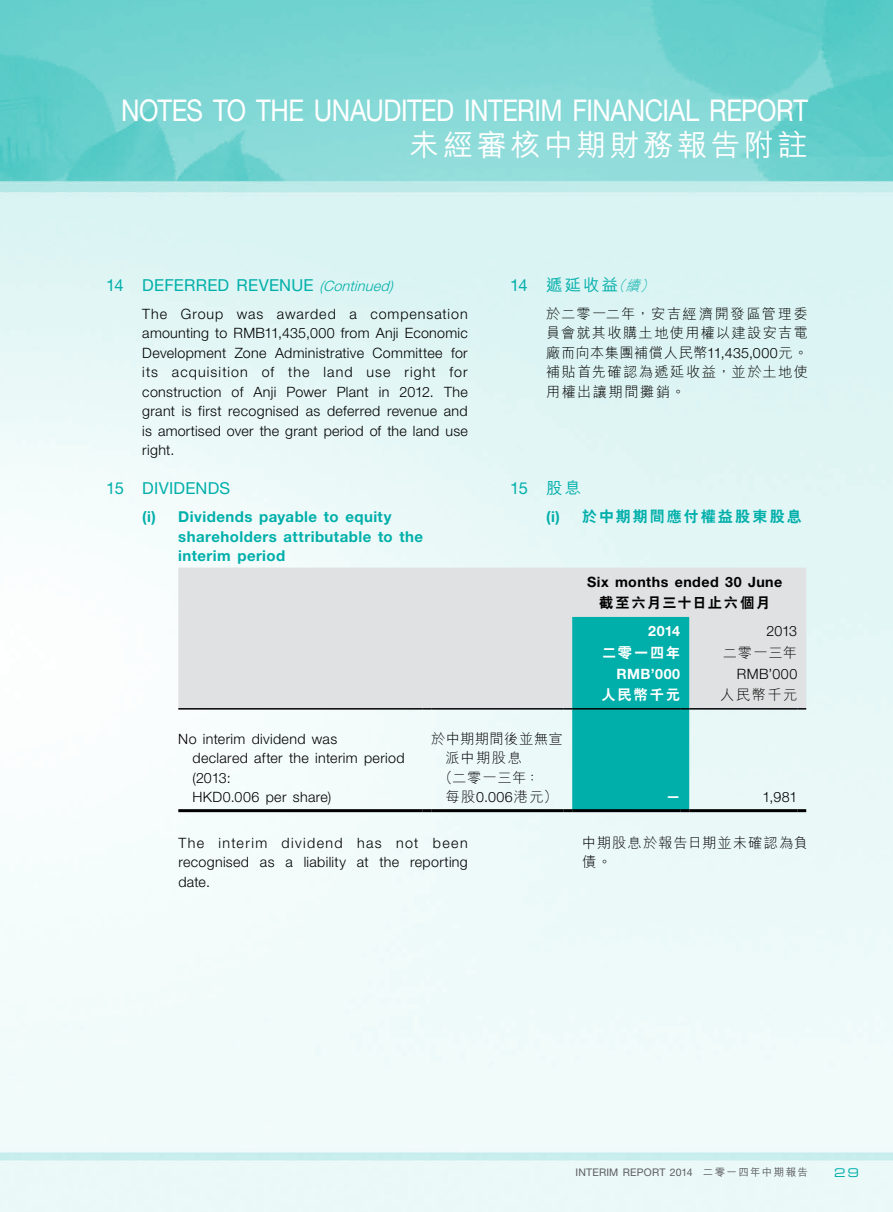
<style>
.page{position:relative;width:893px;height:1212px;background:#fff}
.page>*{position:absolute;margin:0;border:0;box-sizing:border-box;transform-origin:0 0}
.t1{font:30px "Helvetica Neue LT Std";letter-spacing:-.015em;color:#fff;scale:.85 1}
.t2{font:500 30px "M Hei HK";letter-spacing:.115em;color:#fff}
.t3{font:16.5px "Helvetica Neue LT Std";letter-spacing:.015em;color:#00afaa}
.t4{font:500 16.5px "M Hei HK";color:#00afaa}
.t5{font:700 15px/19.5px "Helvetica Neue LT Std";letter-spacing:.03em;color:#00afaa}
.t6{font:800 15px "C Hei 2 HK";letter-spacing:.135em;color:#00afaa}
.t7{font:300 14.25px/19.5px "Helvetica Neue LT Std";letter-spacing:.02em;color:#000;text-align:justify}
.t8{font:300 14.25px/19.5px "M Hei HK";letter-spacing:.08em;color:#000;text-align:justify}
.t9{font:700 14.25px "Helvetica Neue LT Std";letter-spacing:.03em;color:#000}
.t10{font:700 14.25px "Helvetica Neue LT Std";letter-spacing:.03em;color:#fff}
.t11{font:800 14.25px "C Hei 2 HK";letter-spacing:.12em;color:#000}
.t12{font:800 14.25px "C Hei 2 HK";letter-spacing:.13em;color:#fff}
.t13{font:300 14.25px "M Hei HK";letter-spacing:.035em;color:#000}
.t14{font:12px "Eurostile LT Std Ex 2";color:#00afaa}
.t15{font:10.5px "Helvetica Neue LT Std";letter-spacing:.015em;color:#5b5c5f}
.s1{font-weight:300;font-style:italic;font-size:14.25px}
.s2{font-family:"Helvetica Neue LT Std";font-weight:400}
.s3{font-family:"Helvetica Neue LT Std"}
.s4{font-family:"M Hei HK";font-weight:500}
.s5{font-family:"Helvetica Neue LT Std";font-weight:700}
</style>
<div class="page">
<img style="left:0;top:0;width:893px;height:1212px">
<div style="left:178px;top:568px;width:628px;height:140px;background:#e0e1e2"></div>
<hr style="left:178px;top:708px;width:244px;height:1px;background:#000">
<hr style="left:431px;top:708px;width:132px;height:1px;background:#000">
<hr style="left:689px;top:708px;width:108px;height:1px;background:#000">
<hr style="left:178px;top:809px;width:244px;height:3px;background:#000">
<svg style="left:422px;top:809px;width:9px;height:3px"></svg>
<hr style="left:431px;top:809px;width:132px;height:3px;background:#000">
<svg style="left:563px;top:617px;width:126px;height:195px;background:#15b0ac"></svg>
<hr style="left:689px;top:809px;width:108px;height:3px;background:#000">
<svg style="left:797px;top:809px;width:9px;height:3px"></svg>
<h1 class="t1" style="left:121px;top:92px;width:809px">NOTES TO THE UNAUDITED INTERIM FINANCIAL REPORT</h1>
<h1 class="t2" style="left:409px;top:123px;width:400px">未經審核中期財務報告附註</h1>
<p class="t3" style="left:106px;top:275px;width:288px">14 DEFERRED REVENUE <span class="s1">(Continued)</span></p>
<p class="t7" style="left:142px;top:304px;width:327px">The Group was awarded a compensation amounting to RMB11,435,000 from Anji Economic Development Zone Administrative Committee for its acquisition of the land use right for construction of Anji Power Plant in 2012. The grant is first recognised as deferred revenue and is amortised over the grant period of the land use right.</p>
<p class="t3" style="left:106px;top:479px;width:126px">15 DIVIDENDS</p>
<p class="t5" style="left:178px;top:507px;width:246px;text-indent:-36px">(i) Dividends payable to equity shareholders attributable to the interim period</p>
<p class="t4" style="left:510px;top:273px;width:150px"><span class="s2">14</span> 遞延收益<span class="s1">（續）</span></p>
<p class="t8" style="left:546px;top:303px;width:263px">於二零一二年，安吉經濟開發區管理委員會就其收購土地使用權以建設安吉電廠而向本集團補償人民幣<span class="s3">11,435,000</span>元。補貼首先確認為遞延收益，並於土地使用權出讓期間攤銷。</p>
<p class="t3" style="left:510px;top:479px;width:72px">15 <span class="s4">股息</span></p>
<p class="t6" style="left:546px;top:507px;width:257px"><span class="s5">(i)</span> 於中期期間應付權益股東股息</p>
<p class="t9" style="left:587px;top:573px;width:197px">Six months ended 30 June</p>
<p class="t11" style="left:599px;top:593px;width:173px">截至六月三十日止六個月</p>
<p class="t10" style="left:648px;top:622px;width:34px">2014</p>
<p class="t7" style="left:766px;top:621px;width:32px">2013</p>
<p class="t12" style="left:602px;top:643px;width:80px">二零一四年</p>
<p class="t8" style="left:723px;top:642px;width:76px">二零一三年</p>
<p class="t10" style="left:616px;top:665px;width:65px">RMB’000</p>
<p class="t7" style="left:737px;top:664px;width:62px">RMB’000</p>
<p class="t12" style="left:601px;top:685px;width:80px">人民幣千元</p>
<p class="t8" style="left:720px;top:685px;width:78px">人民幣千元</p>
<p class="t7" style="left:193px;top:728px;width:214px;text-align:left;text-indent:-14px">No interim dividend was<br>declared after the interim period (2013:<br>HKD0.006 per share)</p>
<p class="t13" style="left:431px;top:728px;width:133px">於中期期間後並無宣</p>
<p class="t8" style="left:445px;top:747px;width:78px">派中期股息</p>
<p class="t8" style="left:438px;top:767px;width:103px">（二零一三年：</p>
<p class="t8" style="left:445px;top:786px;width:114px">每股<span class="s3">0.006</span>港元）</p>
<p class="t10" style="left:666px;top:787px;width:16px">—</p>
<p class="t7" style="left:762px;top:787px;width:36px">1,981</p>
<p class="t7" style="left:178px;top:832px;width:291px">The interim dividend has not been recognised as a liability at the reporting date.</p>
<p class="t8" style="left:582px;top:832px;width:227px">中期股息於報告日期並未確認為負債。</p>
<p class="t15" style="left:575px;top:1166px;width:234px">INTERIM REPORT 2014 <span class="s4">二零一四年中期報告</span></p>
<p class="t14" style="left:834px;top:1164px;width:26px">29</p>
</div>
